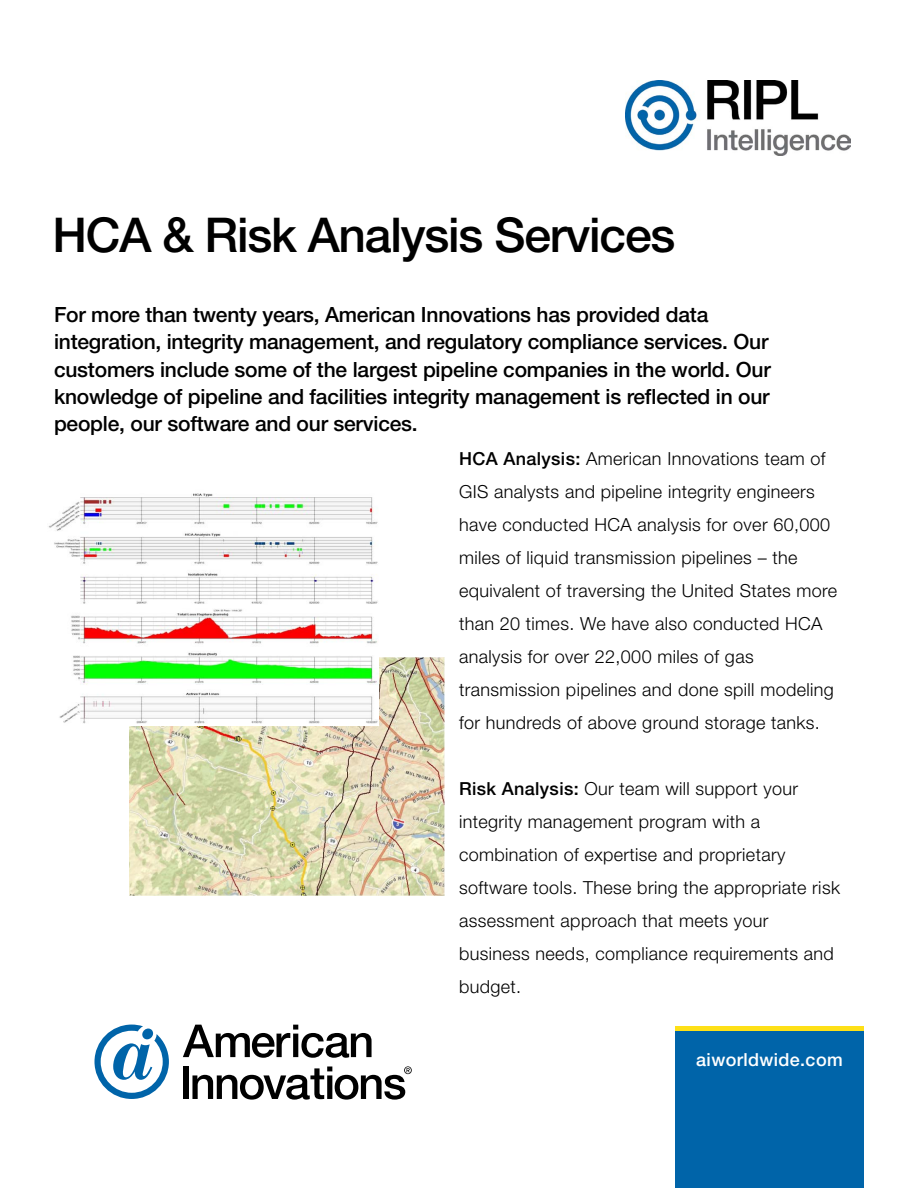
<style>
.page{position:relative;width:918px;height:1188px;background:#fff}
.page>*{position:absolute;margin:0;border:0;box-sizing:border-box;transform-origin:0 0}
.t1{font:500 48px "Helvetica Neue LT Std";letter-spacing:-.025em;color:#000}
.t2{font:500 21px/27px "Helvetica Neue LT Std";letter-spacing:-.01em;color:#000}
.t3{font:300 18px/33px "Helvetica Neue LT Std";letter-spacing:.02em;color:#000}
.t4{font:500 18px "Helvetica Neue LT Std";letter-spacing:.02em;color:#fff}
.s1{font-weight:500}
</style>
<div class="page">
<div style="left:675px;top:1030px;width:189px;height:158px;background:#0064a9"></div>
<hr style="left:675px;top:1026px;width:189px;height:4px;background:#fee017">
<img style="left:626px;top:81px;width:224px;height:74px">
<img style="left:130px;top:657px;width:315px;height:238px">
<svg style="left:94px;top:1025px;width:318px;height:75px"></svg>
<img style="left:48px;top:493px;width:330px;height:233px">
<h1 class="t1" style="left:52px;top:206px;width:625px">HCA &amp; Risk Analysis Services</h1>
<p class="t2" style="left:54px;top:301px;width:718px">For more than twenty years, American Innovations has provided data integration, integrity management, and regulatory compliance services. Our customers include some of the largest pipeline companies in the world. Our knowledge of pipeline and facilities integrity management is reflected in our people, our software and our services.</p>
<p class="t3" style="left:459px;top:442px;width:380px"><span class="s1">HCA Analysis:</span> American Innovations team of GIS analysts and pipeline integrity engineers have conducted HCA analysis for over 60,000 miles of liquid transmission pipelines – the equivalent of traversing the United States more than 20 times. We have also conducted HCA analysis for over 22,000 miles of gas transmission pipelines and done spill modeling for hundreds of above ground storage tanks.</p>
<p class="t3" style="left:459px;top:772px;width:383px"><span class="s1">Risk Analysis:</span> Our team will support your integrity management program with a combination of expertise and proprietary software tools. These bring the appropriate risk assessment approach that meets your business needs, compliance requirements and budget.</p>
<p class="t4" style="left:696px;top:1049px;width:148px">aiworldwide.com</p>
</div>
